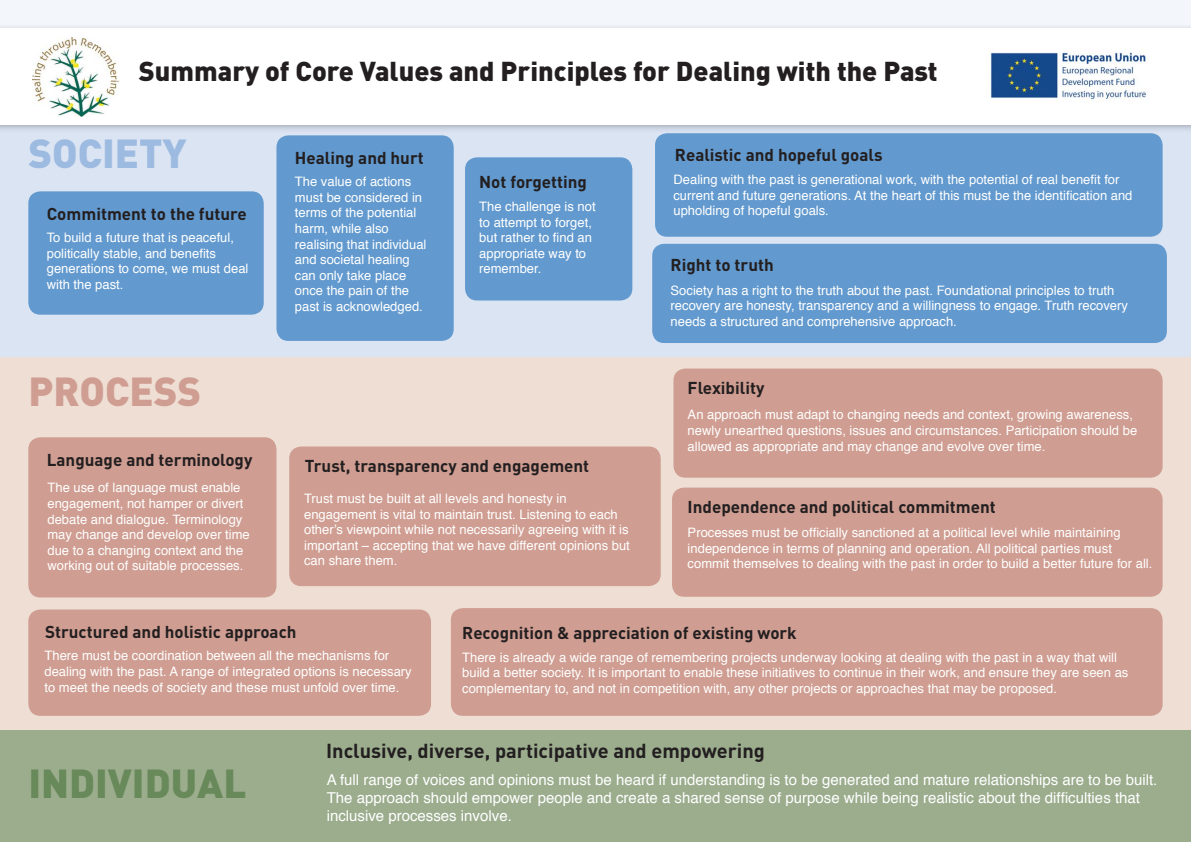
<style>
.page{position:relative;width:1191px;height:842px;background:#fff}
.page>*{position:absolute;margin:0;border:0;box-sizing:border-box;transform-origin:0 0}
.t1{font:900 40px "DIN";color:#68895a}
.t2{font:900 40px "DIN";color:#9dbbe0}
.t3{font:900 40px "DIN";color:#cf9d91}
.t4{font:900 27px "DIN";color:#231f20}
.t5{font:700 20px "DIN";color:#231f20}
.t6{font:700 17px "DIN";color:#231f20}
.t7{font:15px/18px "Helvetica";color:#fff}
.t8{font:13px/15.6px "Helvetica";color:#fff}
</style>
<div class="page">
<div style="left:0;top:0;width:1191px;height:25px;background:#f3f6fb"></div>
<div style="left:0;top:730px;width:1191px;height:112px;background:#9cad8e"></div>
<div style="left:0;top:125px;width:1191px;height:232px;background:#dbe4f3"></div>
<div style="left:28px;top:191px;width:236px;height:124px;background:#6299ce;border-radius:12px"></div>
<div style="left:276px;top:135px;width:178px;height:206px;background:#6299ce;border-radius:12px"></div>
<div style="left:465px;top:157px;width:167px;height:143px;background:#6299ce;border-radius:12px"></div>
<div style="left:652px;top:244px;width:514px;height:99px;background:#6299ce;border-radius:12px"></div>
<div style="left:655px;top:133px;width:507px;height:104px;background:#6299ce;border-radius:12px"></div>
<div style="left:0;top:357px;width:1191px;height:373px;background:#eeded4"></div>
<div style="left:28px;top:437px;width:248px;height:160px;background:#cf9d91;border-radius:12px"></div>
<div style="left:28px;top:609px;width:403px;height:107px;background:#cf9d91;border-radius:12px"></div>
<div style="left:289px;top:446px;width:371px;height:140px;background:#cf9d91;border-radius:12px"></div>
<div style="left:673px;top:369px;width:489px;height:109px;background:#cf9d91;border-radius:12px"></div>
<div style="left:451px;top:608px;width:711px;height:108px;background:#cf9d91;border-radius:12px"></div>
<div style="left:672px;top:488px;width:490px;height:109px;background:#cf9d91;border-radius:12px"></div>
<img style="left:33px;top:38px;width:87px;height:79px">
<img style="left:990px;top:52px;width:157px;height:48px">
<h2 class="t4" style="left:139px;top:61px;width:800px">Summary of Core Values and Principles for Dealing with the Past</h2>
<h1 class="t2" style="left:28px;top:140px;width:160px">SOCIETY</h1>
<h3 class="t6" style="left:47px;top:208px;width:201px">Commitment to the future</h3>
<p class="t8" style="left:47px;top:231px;width:203px">To build a future that is peaceful, politically stable, and benefits generations to come, we must deal with the past.</p>
<h1 class="t3" style="left:28px;top:378px;width:174px">PROCESS</h1>
<h3 class="t6" style="left:47px;top:453px;width:207px">Language and terminology</h3>
<p class="t8" style="left:47px;top:481px;width:204px">The use of language must enable engagement, not hamper or divert debate and dialogue. Terminology may change and develop over time due to a changing context and the working out of suitable processes.</p>
<h3 class="t6" style="left:295px;top:152px;width:130px">Healing and hurt</h3>
<p class="t8" style="left:295px;top:175px;width:133px">The value of actions must be considered in terms of the potential harm, while also realising that individual and societal healing can only take place once the pain of the past is acknowledged.</p>
<h3 class="t6" style="left:479px;top:176px;width:109px">Not forgetting</h3>
<p class="t8" style="left:479px;top:200px;width:118px">The challenge is not to attempt to forget, but rather to find an appropriate way to remember.</p>
<h3 class="t6" style="left:305px;top:460px;width:286px">Trust, transparency and engagement</h3>
<p class="t8" style="left:304px;top:492px;width:327px">Trust must be built at all levels and honesty in engagement is vital to maintain trust. Listening to each other’s viewpoint while not necessarily agreeing with it is important – accepting that we have different opinions but can share them.</p>
<h3 class="t6" style="left:675px;top:149px;width:209px">Realistic and hopeful goals</h3>
<p class="t8" style="left:673px;top:173px;width:460px">Dealing with the past is generational work, with the potential of real benefit for current and future generations. At the heart of this must be the identification and upholding of hopeful goals.</p>
<h3 class="t6" style="left:670px;top:259px;width:105px">Right to truth</h3>
<p class="t8" style="left:670px;top:283px;width:459px">Society has a right to the truth about the past. Foundational principles to truth recovery are honesty, transparency and a willingness to engage. Truth recovery needs a structured and comprehensive approach.</p>
<h3 class="t6" style="left:687px;top:382px;width:78px">Flexibility</h3>
<p class="t8" style="left:687px;top:408px;width:451px">An approach must adapt to changing needs and context, growing awareness, newly unearthed questions, issues and circumstances. Participation should be allowed as appropriate and may change and evolve over time.</p>
<h3 class="t6" style="left:687px;top:501px;width:310px">Independence and political commitment</h3>
<p class="t8" style="left:687px;top:526px;width:466px">Processes must be officially sanctioned at a political level while maintaining independence in terms of planning and operation. All political parties must commit themselves to dealing with the past in order to build a better future for all.</p>
<h3 class="t6" style="left:45px;top:626px;width:253px">Structured and holistic approach</h3>
<p class="t8" style="left:45px;top:649px;width:369px">There must be coordination between all the mechanisms for dealing with the past. A range of integrated options is necessary to meet the needs of society and these must unfold over time.</p>
<h3 class="t6" style="left:462px;top:627px;width:336px">Recognition &amp; appreciation of existing work</h3>
<p class="t8" style="left:462px;top:650px;width:667px">There is already a wide range of remembering projects underway looking at dealing with the past in a way that will build a better society. It is important to enable these initiatives to continue in their work, and ensure they are seen as complementary to, and not in competition with, any other projects or approaches that may be proposed.</p>
<h3 class="t5" style="left:326px;top:744px;width:440px">Inclusive, diverse, participative and empowering</h3>
<h1 class="t1" style="left:28px;top:769px;width:219px">INDIVIDUAL</h1>
<p class="t7" style="left:327px;top:772px;width:832px">A full range of voices and opinions must be heard if understanding is to be generated and mature relationships are to be built.<br>The approach should empower people and create a shared sense of purpose while being realistic about the difficulties that inclusive processes involve.</p>
</div>
